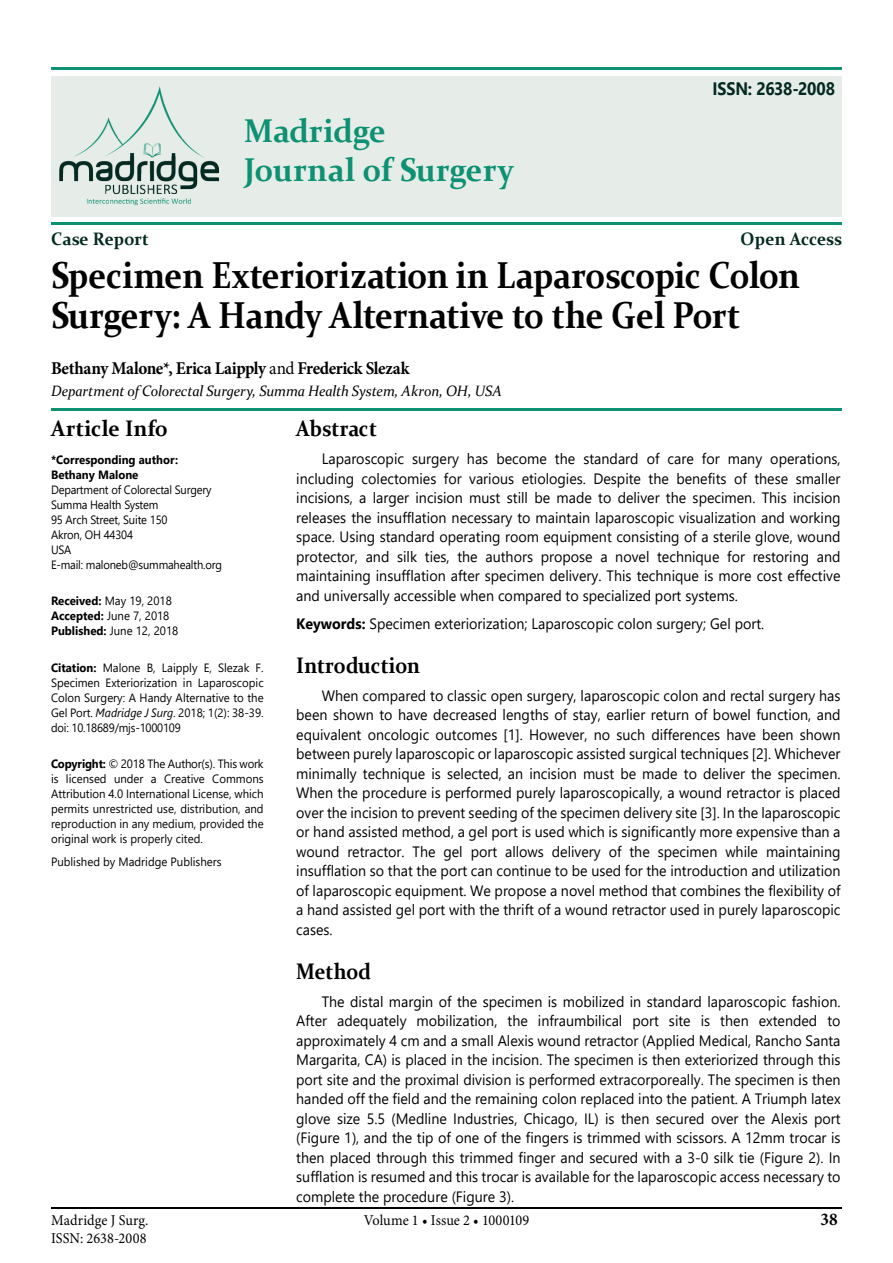
<style>
.page{position:relative;width:893px;height:1263px;background:#fff}
.page>*{position:absolute;margin:0;border:0;box-sizing:border-box;transform-origin:0 0}
.t1{font:700 37.5px/40.5px "Constantia";letter-spacing:-.015em;color:#000;scale:.9 1}
.t2{font:700 33px/39px "Constantia";color:#0e9172;scale:.95 1}
.t3{font:700 22.5px "Constantia";color:#000;scale:.9 1}
.t4{font:700 22.5px "Constantia";color:#000;scale:.95 1}
.t5{font:700 18px "Minion Pro";letter-spacing:-.02em;color:#000;scale:.95 1}
.t6{font:700 18px "Constantia";color:#032920;scale:.95 1}
.t7{font:700 18px "Segoe UI";letter-spacing:-.01em;color:#032920;scale:.9 1}
.t8{font:15px/19.5px "Segoe UI";color:#000;text-align:justify;scale:.95 1}
.t9{font:italic 15px "Constantia";letter-spacing:-.01em;color:#000;scale:.95 1}
.t10{font:15px "Minion Pro";letter-spacing:.005em;color:#000;scale:.95 1}
.t11{font:12px/15px "Segoe UI";color:#000;text-align:justify;scale:.95 1}
.t12{font:12px/15px "Segoe UI";color:#000;scale:.93 1}
.t13{font:700 12px/15px "Segoe UI";color:#000;scale:.95 1}
.s1{font-weight:400}
.s2{font-weight:700}
.s3{font-style:italic}
</style>
<div class="page">
<hr style="left:51px;top:1208px;width:791px;height:1px;background:#000">
<div style="left:51px;top:76px;width:791px;height:140px;background:#e6ede9"></div>
<hr style="left:51px;top:409px;width:791px;height:2px;background:#0e9172">
<hr style="left:51px;top:68px;width:791px;height:2px;background:#0e9172">
<img style="left:59px;top:86px;width:160px;height:120px">
<hr style="left:51px;top:223px;width:791px;height:2px;background:#0e9172">
<h2 class="t2" style="left:244px;top:109px;width:285px">Madridge<br>Journal of Surgery</h2>
<p class="t7" style="left:713px;top:71px;width:138px">ISSN: 2638-2008</p>
<p class="t6" style="left:51px;top:226px;width:105px">Case Report</p>
<p class="t6" style="left:741px;top:226px;width:108px">Open Access</p>
<h1 class="t1" style="left:51px;top:253px;width:834px">Specimen Exteriorization in Laparoscopic Colon<br>Surgery: A Handy Alternative to the Gel Port</h1>
<p class="t5" style="left:51px;top:355px;width:379px">Bethany Malone*, Erica Laipply <span class="s1">and</span> Frederick Slezak</p>
<p class="t9" style="left:51px;top:380px;width:476px">Department of Colorectal Surgery, Summa Health System, Akron, OH, USA</p>
<h3 class="t4" style="left:51px;top:413px;width:125px">Article Info</h3>
<p class="t13" style="left:51px;top:451px;width:135px">*Corresponding author:<br>Bethany Malone</p>
<p class="t12" style="left:51px;top:481px;width:186px">Department of Colorectal Surgery<br>Summa Health System<br>95 Arch Street, Suite 150<br>Akron, OH 44304<br>USA<br>E-mail: maloneb@summahealth.org</p>
<p class="t11" style="left:51px;top:592px;width:135px;text-align:left"><span class="s2">Received:</span> May 19, 2018<br><span class="s2">Accepted:</span> June 7, 2018<br><span class="s2">Published:</span> June 12, 2018</p>
<p class="t11" style="left:51px;top:659px;width:225px"><span class="s2">Citation:</span> Malone B, Laipply E, Slezak F.<br>Specimen Exteriorization in Laparoscopic Colon Surgery: A Handy Alternative to the Gel Port. <span class="s3">Madridge J Surg</span>. 2018; 1(2): 38-39. doi: 10.18689/mjs-1000109</p>
<p class="t11" style="left:51px;top:755px;width:225px"><span class="s2">Copyright:</span> © 2018 The Author(s). This work is licensed under a Creative Commons Attribution 4.0 International License, which permits unrestricted use, distribution, and reproduction in any medium, provided the original work is properly cited.</p>
<p class="t11" style="left:51px;top:853px;width:181px">Published by Madridge Publishers</p>
<h3 class="t3" style="left:296px;top:413px;width:91px">Abstract</h3>
<p class="t8" style="left:296px;top:448px;width:574px;text-indent:26px">Laparoscopic surgery has become the standard of care for many operations, including colectomies for various etiologies. Despite the benefits of these smaller incisions, a larger incision must still be made to deliver the specimen. This incision releases the insufflation necessary to maintain laparoscopic visualization and working space. Using standard operating room equipment consisting of a sterile glove, wound protector, and silk ties, the authors propose a novel technique for restoring and maintaining insufflation after specimen delivery. This technique is more cost effective and universally accessible when compared to specialized port systems.</p>
<p class="t8" style="left:296px;top:612px;width:494px"><span class="s2">Keywords:</span> Specimen exteriorization; Laparoscopic colon surgery; Gel port.</p>
<h3 class="t3" style="left:296px;top:650px;width:139px">Introduction</h3>
<p class="t8" style="left:296px;top:684px;width:574px;text-indent:26px">When compared to classic open surgery, laparoscopic colon and rectal surgery has been shown to have decreased lengths of stay, earlier return of bowel function, and equivalent oncologic outcomes [1]. However, no such differences have been shown between purely laparoscopic or laparoscopic assisted surgical techniques [2]. Whichever minimally technique is selected, an incision must be made to deliver the specimen.<br>When the procedure is performed purely laparoscopically, a wound retractor is placed over the incision to prevent seeding of the specimen delivery site [3]. In the laparoscopic or hand assisted method, a gel port is used which is significantly more expensive than a wound retractor. The gel port allows delivery of the specimen while maintaining insufflation so that the port can continue to be used for the introduction and utilization of laparoscopic equipment. We propose a novel method that combines the flexibility of a hand assisted gel port with the thrift of a wound retractor used in purely laparoscopic cases.</p>
<h3 class="t3" style="left:296px;top:956px;width:85px">Method</h3>
<p class="t8" style="left:296px;top:990px;width:574px;text-indent:26px">The distal margin of the specimen is mobilized in standard laparoscopic fashion.<br>After adequately mobilization, the infraumbilical port site is then extended to approximately 4 cm and a small Alexis wound retractor (Applied Medical, Rancho Santa Margarita, CA) is placed in the incision. The specimen is then exteriorized through this port site and the proximal division is performed extracorporeally. The specimen is then handed off the field and the remaining colon replaced into the patient. A Triumph latex glove size 5.5 (Medline Industries, Chicago, IL) is then secured over the Alexis port (Figure 1), and the tip of one of the fingers is trimmed with scissors. A 12mm trocar is then placed through this trimmed finger and secured with a 3-0 silk tie (Figure 2). In sufflation is resumed and this trocar is available for the laparoscopic access necessary to complete the procedure (Figure 3).</p>
<p class="t10" style="left:51px;top:1210px;width:104px">Madridge J Surg.</p>
<p class="t10" style="left:364px;top:1210px;width:176px">Volume 1 • Issue 2 • 1000109</p>
<p class="t5" style="left:821px;top:1206px;width:20px">38</p>
<p class="t10" style="left:51px;top:1228px;width:102px">ISSN: 2638-2008</p>
</div>
